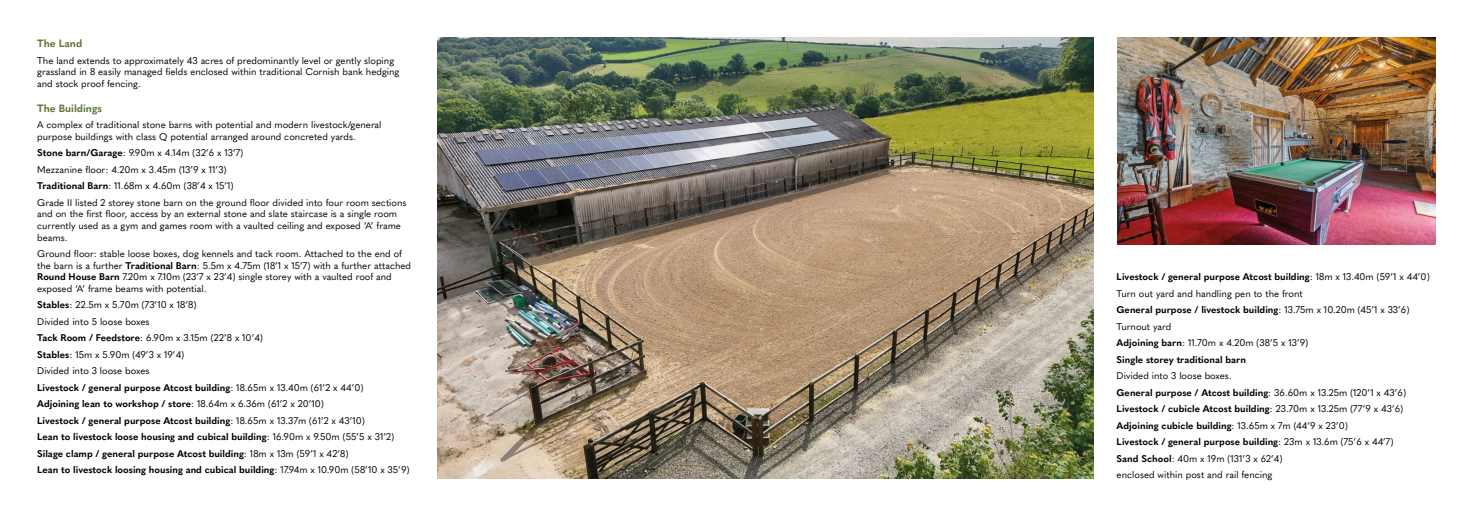
<style>
.page{position:relative;width:1474px;height:521px;background:#fff}
.page>*{position:absolute;margin:0;border:0;box-sizing:border-box;transform-origin:0 0}
.t1{font:700 10.5px "Quasimoda";color:#5c7235}
.t2{font:9.62px/16.5px "Quasimoda";color:#000}
.t3{font:700 9.62px/16.5px "Quasimoda";color:#000}
.s1{font-weight:700}
.s2{font-weight:400}
</style>
<div class="page">
<img style="left:438px;top:37px;width:655px;height:442px">
<img style="left:1117px;top:37px;width:318px;height:208px">
<p class="t1" style="left:37px;top:35px;width:47px">The Land</p>
<p class="t2" style="left:37px;top:54px;width:364px;line-height:11.5px">The land extends to approximately 43 acres of predominantly level or gently sloping grassland in 8 easily managed fields enclosed within traditional Cornish bank hedging and stock proof fencing.</p>
<p class="t1" style="left:37px;top:100px;width:66px">The Buildings</p>
<p class="t2" style="left:37px;top:118px;width:346px;line-height:11.5px">A complex of traditional stone barns with potential and modern livestock/general purpose buildings with class Q potential arranged around concreted yards.</p>
<p class="t2" style="left:37px;top:144px;width:371px"><span class="s1">Stone barn/Garage</span>: 9.90m x 4.14m (32’6 x 13’7)<br>Mezzanine floor: 4.20m x 3.45m (13’9 x 11’3)<br><span class="s1">Traditional Barn</span>: 11.68m x 4.60m (38’4 x 15’1)<br>Grade II listed 2 storey stone barn on the ground floor divided into four room sections</p>
<p class="t2" style="left:37px;top:208px;width:365px;line-height:11.5px">and on the first floor, access by an external stone and slate staircase is a single room currently used as a gym and games room with a vaulted ceiling and exposed ‘A’ frame beams.</p>
<p class="t2" style="left:37px;top:247px;width:375px;line-height:11.5px">Ground floor: stable loose boxes, dog kennels and tack room. Attached to the end of the barn is a further <span class="s1">Traditional Barn</span>: 5.5m x 4.75m (18’1 x 15’7) with a further attached <span class="s1">Round House Barn</span> 7.20m x 7.10m (23’7 x 23’4) single storey with a vaulted roof and exposed ‘A’ frame beams with potential.</p>
<p class="t3" style="left:37px;top:296px;width:374px">Stables<span class="s2">: 22.5m x 5.70m (73’10 x 18’8)<br>Divided into 5 loose boxes<br></span>Tack Room / Feedstore<span class="s2">: 6.90m x 3.15m (22’8 x 10’4)<br></span>Stables<span class="s2">: 15m x 5.90m (49’3 x 19’4)<br>Divided into 3 loose boxes<br></span>Livestock / general purpose Atcost building<span class="s2">: 18.65m x 13.40m (61’2 x 44’0)<br></span>Adjoining lean to workshop / store<span class="s2">: 18.64m x 6.36m (61’2 x 20’10)<br></span>Livestock / general purpose Atcost building<span class="s2">: 18.65m x 13.37m (61’2 x 43’10)<br></span>Lean to livestock loose housing and cubical building<span class="s2">: 16.90m x 9.50m (55’5 x 31’2)<br></span>Silage clamp / general purpose Atcost building<span class="s2">: 18m x 13m (59’1 x 42’8)<br></span>Lean to livestock loosing housing and cubical building<span class="s2">: 17.94m x 10.90m (58’10 x 35’9)</span></p>
<p class="t2" style="left:1116px;top:268px;width:315px"><span class="s1">Livestock / general purpose Atcost building</span>: 18m x 13.40m (59’1 x 44’0)<br>Turn out yard and handling pen to the front<br><span class="s1">General purpose / livestock building</span>: 13.75m x 10.20m (45’1 x 33’6)<br>Turnout yard<br><span class="s1">Adjoining barn</span>: 11.70m x 4.20m (38’5 x 13’9)<br><span class="s1">Single storey traditional barn</span></p>
<p class="t2" style="left:1116px;top:367px;width:291px">Divided into 3 loose boxes.<br><span class="s1">General purpose / Atcost building</span>: 36.60m x 13.25m (120’1 x 43’6)<br><span class="s1">Livestock / cubicle Atcost building</span>: 23.70m x 13.25m (77’9 x 43’6)<br><span class="s1">Adjoining cubicle building</span>: 13.65m x 7m (44’9 x 23’0)<br><span class="s1">Livestock / general purpose building</span>: 23m x 13.6m (75’6 x 44’7)<br><span class="s1">Sand School</span>: 40m x 19m (131’3 x 62’4)<br>enclosed within post and rail fencing</p>
</div>
